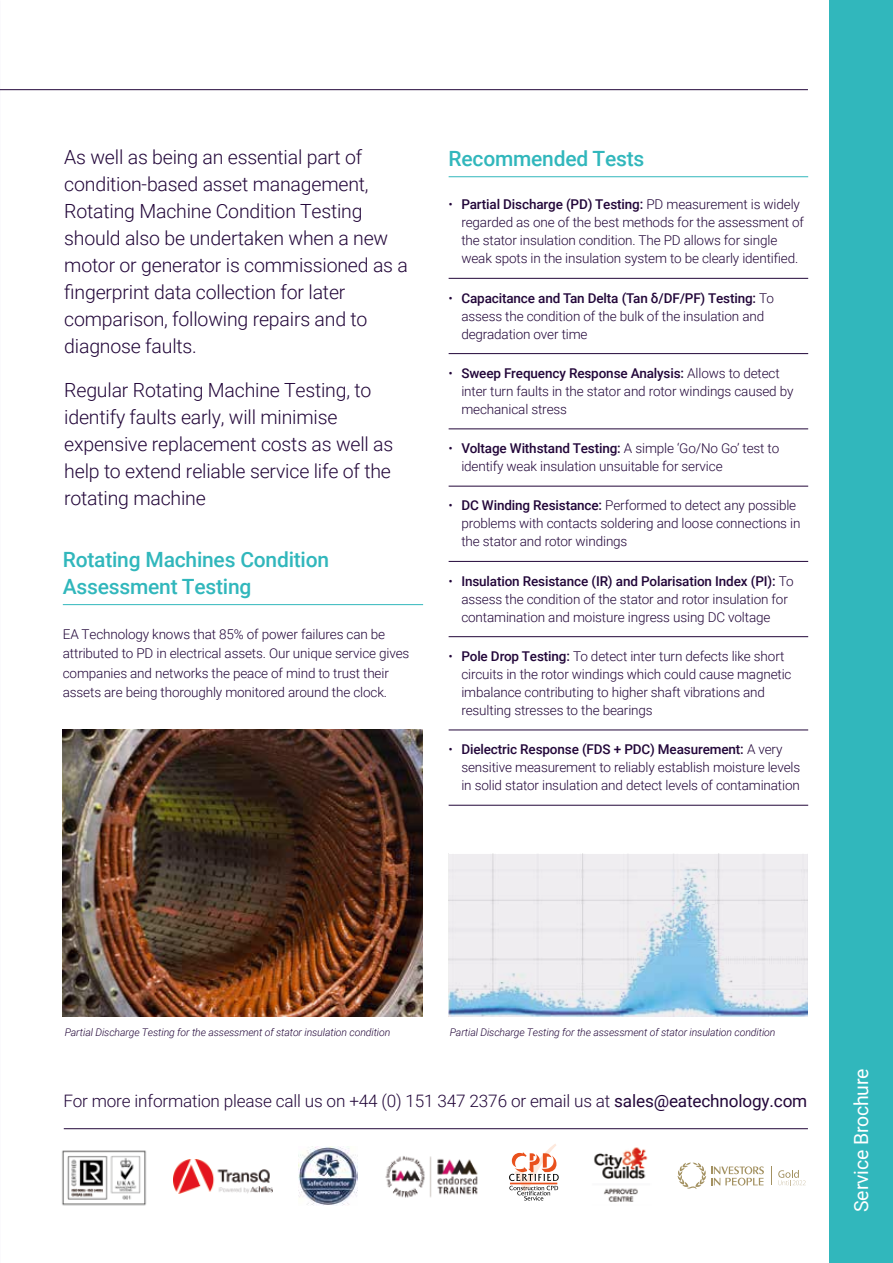
<style>
.page{position:relative;width:893px;height:1263px;background:#fff}
.page>*{position:absolute;margin:0;border:0;box-sizing:border-box;transform-origin:0 0}
.t1{font:500 21px/27px "Roboto";letter-spacing:-.01em;color:#31b7bc}
.t2{font:300 19.5px/27px "Roboto";letter-spacing:-.01em;color:#220639}
.t3{font:19.5px "Roboto";letter-spacing:-.01em;color:#fff}
.t4{font:300 17.1px "Roboto";letter-spacing:-.01em;color:#220639}
.t5{font:300 13.5px/18px "Roboto";letter-spacing:-.01em;color:#220639}
.t6{font:italic 300 10.5px "Roboto";letter-spacing:-.01em;color:#220639}
.s1{font-weight:500}
.s2{font-weight:400}
</style>
<div class="page">
<img style="left:63px;top:730px;width:359px;height:287px">
<hr style="left:0;top:89px;width:808px;height:1px;background:#220639">
<div style="left:829px;top:0;width:64px;height:1263px;background:#31b7bc"></div>
<hr style="left:449px;top:176px;width:359px;height:1px;background:#31b7bc">
<hr style="left:449px;top:278px;width:359px;height:1px;background:#220639">
<hr style="left:449px;top:353px;width:359px;height:1px;background:#220639">
<hr style="left:449px;top:429px;width:359px;height:1px;background:#220639">
<hr style="left:449px;top:486px;width:359px;height:1px;background:#220639">
<hr style="left:449px;top:561px;width:359px;height:1px;background:#220639">
<hr style="left:449px;top:636px;width:359px;height:1px;background:#220639">
<hr style="left:449px;top:730px;width:359px;height:1px;background:#220639">
<hr style="left:449px;top:805px;width:359px;height:1px;background:#220639">
<hr style="left:64px;top:1128px;width:744px;height:1px;background:#220639">
<img style="left:62px;top:1150px;width:85px;height:56px">
<img style="left:298px;top:1146px;width:60px;height:60px">
<img style="left:174px;top:1160px;width:99px;height:33px">
<img style="left:385px;top:1156px;width:93px;height:42px">
<svg style="left:509px;top:1144px;width:50px;height:56px"></svg>
<img style="left:594px;top:1147px;width:54px;height:55px">
<svg style="left:771px;top:1166px;width:1px;height:19px"></svg>
<svg style="left:677px;top:1162px;width:87px;height:27px"></svg>
<svg style="left:778px;top:1170px;width:28px;height:15px"></svg>
<hr style="left:63px;top:604px;width:360px;height:1px;background:#31b7bc">
<svg style="left:449px;top:854px;width:359px;height:163px;background:#d9e2eb"></svg>
<p class="t2" style="left:64px;top:143px;width:345px">As well as being an essential part of condition-based asset management, Rotating Machine Condition Testing should also be undertaken when a new motor or generator is commissioned as a fingerprint data collection for later comparison, following repairs and to diagnose faults.</p>
<h2 class="t2" style="left:64px;top:376px;width:331px">Regular Rotating Machine Testing, to identify faults early, will minimise expensive replacement costs as well as help to extend reliable service life of the rotating machine</h2>
<h1 class="t1" style="left:63px;top:545px;width:268px">Rotating Machines Condition<br>Assessment Testing</h1>
<p class="t5" style="left:63px;top:624px;width:348px;line-height:19.5px">EA Technology knows that 85% of power failures can be attributed to PD in electrical assets. Our unique service gives companies and networks the peace of mind to trust their assets are being thoroughly monitored around the clock.</p>
<h1 class="t1" style="left:449px;top:144px;width:197px">Recommended Tests</h1>
<p class="t5" style="left:461px;top:195px;width:344px;text-indent:-13px">• <span class="s1">Partial Discharge (PD) Testing:</span> PD measurement is widely regarded as one of the best methods for the assessment of the stator insulation condition. The PD allows for single weak spots in the insulation system to be clearly identified.</p>
<p class="t5" style="left:461px;top:288px;width:314px;text-indent:-13px">• <span class="s1">Capacitance and Tan Delta (Tan δ/DF/PF) Testing:</span> To assess the condition of the bulk of the insulation and degradation over time</p>
<p class="t5" style="left:461px;top:363px;width:334px;text-indent:-13px">• <span class="s1">Sweep Frequency Response Analysis:</span> Allows to detect inter turn faults in the stator and rotor windings caused by mechanical stress</p>
<p class="t5" style="left:461px;top:439px;width:319px;text-indent:-13px">• <span class="s1">Voltage Withstand Testing:</span> A simple ‘Go/No Go’ test to identify weak insulation unsuitable for service</p>
<p class="t5" style="left:461px;top:496px;width:341px;text-indent:-13px">• <span class="s1">DC Winding Resistance:</span> Performed to detect any possible problems with contacts soldering and loose connections in the stator and rotor windings</p>
<p class="t5" style="left:461px;top:571px;width:334px;text-indent:-13px">• <span class="s1">Insulation Resistance (IR) and Polarisation Index (PI):</span> To assess the condition of the stator and rotor insulation for contamination and moisture ingress using DC voltage</p>
<p class="t5" style="left:461px;top:646px;width:332px;text-indent:-13px">• <span class="s1">Pole Drop Testing:</span> To detect inter turn defects like short circuits in the rotor windings which could cause magnetic imbalance contributing to higher shaft vibrations and resulting stresses to the bearings</p>
<p class="t5" style="left:461px;top:740px;width:340px;text-indent:-13px">• <span class="s1">Dielectric Response (FDS + PDC) Measurement:</span> A very sensitive measurement to reliably establish moisture levels in solid stator insulation and detect levels of contamination</p>
<p class="t6" style="left:65px;top:1025px;width:327px">Partial Discharge Testing for the assessment of stator insulation condition</p>
<p class="t6" style="left:450px;top:1025px;width:327px">Partial Discharge Testing for the assessment of stator insulation condition</p>
<p class="t4" style="left:63px;top:1088px;width:745px">For more information please call us on +44 (0) 151 347 2376 or email us at <span class="s2">sales@eatechnology.com</span></p>
<h2 class="t3" style="left:848px;top:1212px;width:145px;rotate:-90deg">Service Brochure</h2>
</div>
